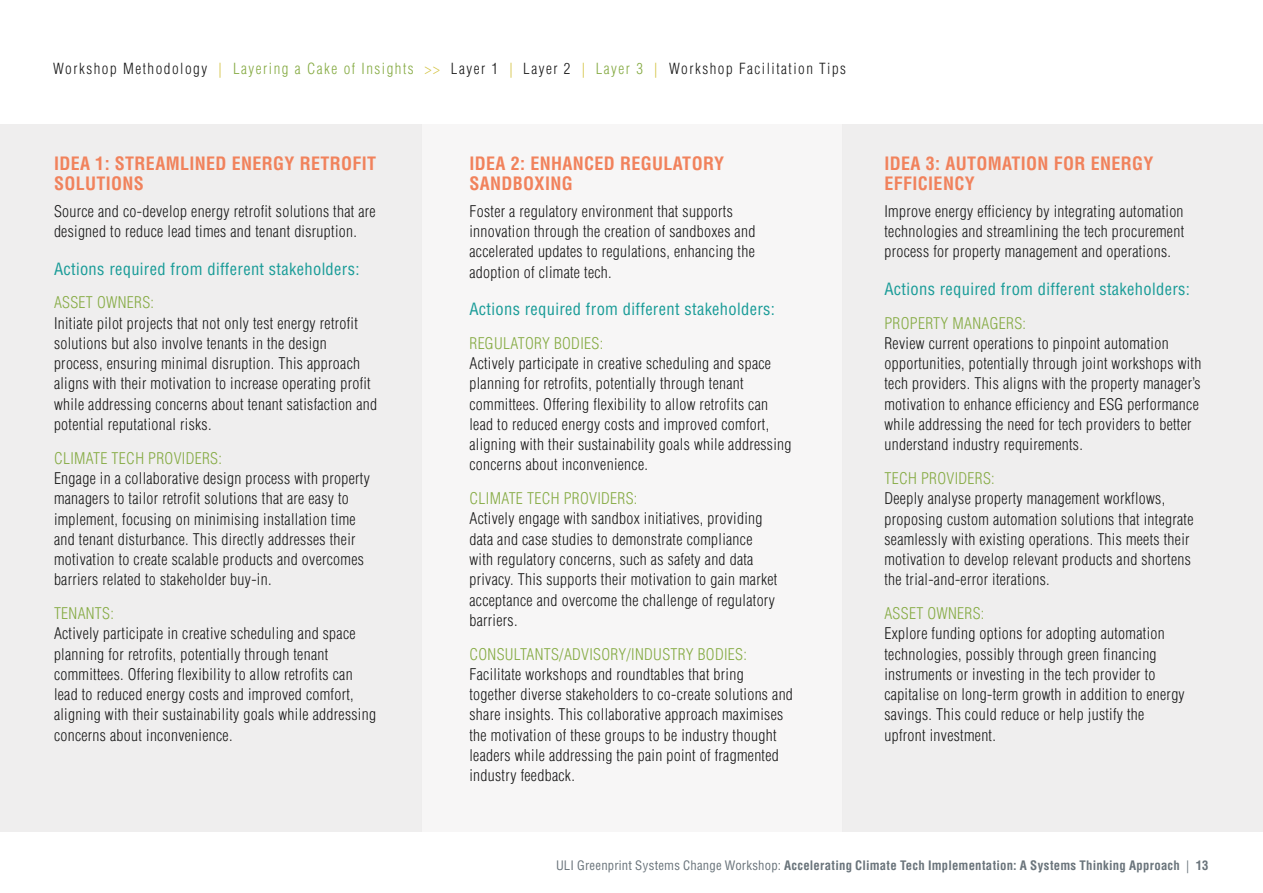
<style>
.page{position:relative;width:1263px;height:893px;background:#fff}
.page>*{position:absolute;margin:0;border:0;box-sizing:border-box;transform-origin:0 0}
.t1{font:700 condensed 18px/20.2px "Helvetica LT Std";letter-spacing:.02em;color:#f1825c}
.t2{font:condensed 16.5px "Helvetica LT Std";letter-spacing:.02em;color:#1a9c98}
.t3{font:300 condensed 15.75px/20.2px "Helvetica LT Std";letter-spacing:.02em;color:#1a1a1a}
.t4{font:300 condensed 15.75px "Helvetica LT Std";letter-spacing:.02em;color:#86ab44}
.t5{font:300 condensed 15px "Helvetica LT Std";letter-spacing:.1em;color:#1a1a1a}
.t6{font:700 condensed 12.75px "Helvetica LT Std";letter-spacing:.02em;color:#6a747b}
.s1{color:#d3c240}
.s2{color:#86ab44}
.s3{font-weight:400}
</style>
<div class="page">
<div style="left:0;top:124px;width:421px;height:707px;background:#eeeded"></div>
<div style="left:421px;top:124px;width:421px;height:707px;background:#f7f6f6"></div>
<div style="left:842px;top:124px;width:421px;height:707px;background:#eeeded"></div>
<p class="t5" style="left:53px;top:59px;width:794px">Workshop Methodology <span class="s1">|</span> <span class="s2">Layering a Cake of Insights</span> <span class="s1">&gt;&gt;</span> Layer 1 <span class="s1">|</span> Layer 2 <span class="s1">|</span> <span class="s2">Layer 3</span> <span class="s1">|</span> Workshop Facilitation Tips</p>
<p class="t1" style="left:54px;top:153px;width:324px">IDEA 1: STREAMLINED ENERGY RETROFIT<br>SOLUTIONS</p>
<p class="t3" style="left:54px;top:201px;width:323px">Source and co-develop energy retrofit solutions that are designed to reduce lead times and tenant disruption.</p>
<p class="t2" style="left:54px;top:258px;width:307px">Actions required from different stakeholders:</p>
<p class="t4" style="left:54px;top:293px;width:102px">ASSET OWNERS:</p>
<p class="t3" style="left:54px;top:313px;width:325px">Initiate pilot projects that not only test energy retrofit solutions but also involve tenants in the design process, ensuring minimal disruption. This approach aligns with their motivation to increase operating profit while addressing concerns about tenant satisfaction and potential reputational risks.</p>
<p class="t4" style="left:54px;top:448px;width:169px">CLIMATE TECH PROVIDERS:</p>
<p class="t3" style="left:54px;top:468px;width:317px">Engage in a collaborative design process with property managers to tailor retrofit solutions that are easy to implement, focusing on minimising installation time and tenant disturbance. This directly addresses their motivation to create scalable products and overcomes barriers related to stakeholder buy-in.</p>
<p class="t4" style="left:54px;top:603px;width:61px">TENANTS:</p>
<p class="t3" style="left:54px;top:623px;width:323px">Actively participate in creative scheduling and space planning for retrofits, potentially through tenant committees. Offering flexibility to allow retrofits can lead to reduced energy costs and improved comfort, aligning with their sustainability goals while addressing concerns about inconvenience.</p>
<p class="t1" style="left:469px;top:153px;width:256px">IDEA 2: ENHANCED REGULATORY<br>SANDBOXING</p>
<p class="t3" style="left:469px;top:201px;width:287px">Foster a regulatory environment that supports innovation through the creation of sandboxes and accelerated updates to regulations, enhancing the adoption of climate tech.</p>
<p class="t2" style="left:469px;top:299px;width:307px">Actions required from different stakeholders:</p>
<p class="t4" style="left:469px;top:333px;width:135px">REGULATORY BODIES:</p>
<p class="t3" style="left:469px;top:353px;width:323px">Actively participate in creative scheduling and space planning for retrofits, potentially through tenant committees. Offering flexibility to allow retrofits can lead to reduced energy costs and improved comfort, aligning with their sustainability goals while addressing concerns about inconvenience.</p>
<p class="t4" style="left:469px;top:489px;width:169px">CLIMATE TECH PROVIDERS:</p>
<p class="t3" style="left:469px;top:509px;width:309px">Actively engage with sandbox initiatives, providing data and case studies to demonstrate compliance with regulatory concerns, such as safety and data privacy. This supports their motivation to gain market acceptance and overcome the challenge of regulatory barriers.</p>
<p class="t4" style="left:469px;top:644px;width:279px">CONSULTANTS/ADVISORY/INDUSTRY BODIES:</p>
<p class="t3" style="left:469px;top:664px;width:325px">Facilitate workshops and roundtables that bring together diverse stakeholders to co-create solutions and share insights. This collaborative approach maximises the motivation of these groups to be industry thought leaders while addressing the pain point of fragmented industry feedback.</p>
<p class="t1" style="left:884px;top:153px;width:271px">IDEA 3: AUTOMATION FOR ENERGY<br>EFFICIENCY</p>
<p class="t3" style="left:884px;top:201px;width:301px;text-align:justify">Improve energy efficiency by integrating automation technologies and streamlining the tech procurement process for property management and operations.</p>
<p class="t2" style="left:884px;top:279px;width:307px">Actions required from different stakeholders:</p>
<p class="t4" style="left:884px;top:313px;width:143px">PROPERTY MANAGERS:</p>
<p class="t3" style="left:884px;top:333px;width:318px">Review current operations to pinpoint automation opportunities, potentially through joint workshops with tech providers. This aligns with the property manager’s motivation to enhance efficiency and ESG performance while addressing the need for tech providers to better understand industry requirements.</p>
<p class="t4" style="left:884px;top:468px;width:112px">TECH PROVIDERS:</p>
<p class="t3" style="left:884px;top:488px;width:311px">Deeply analyse property management workflows, proposing custom automation solutions that integrate seamlessly with existing operations. This meets their motivation to develop relevant products and shortens the trial-and-error iterations.</p>
<p class="t4" style="left:884px;top:603px;width:102px">ASSET OWNERS:</p>
<p class="t3" style="left:884px;top:623px;width:302px">Explore funding options for adopting automation technologies, possibly through green financing instruments or investing in the tech provider to capitalise on long-term growth in addition to energy savings. This could reduce or help justify the upfront investment.</p>
<p class="t6" style="left:556px;top:858px;width:654px"><span class="s3">ULI Greenprint Systems Change Workshop:</span> Accelerating Climate Tech Implementation: A Systems Thinking Approach <span class="s3">|</span> 13</p>
</div>
